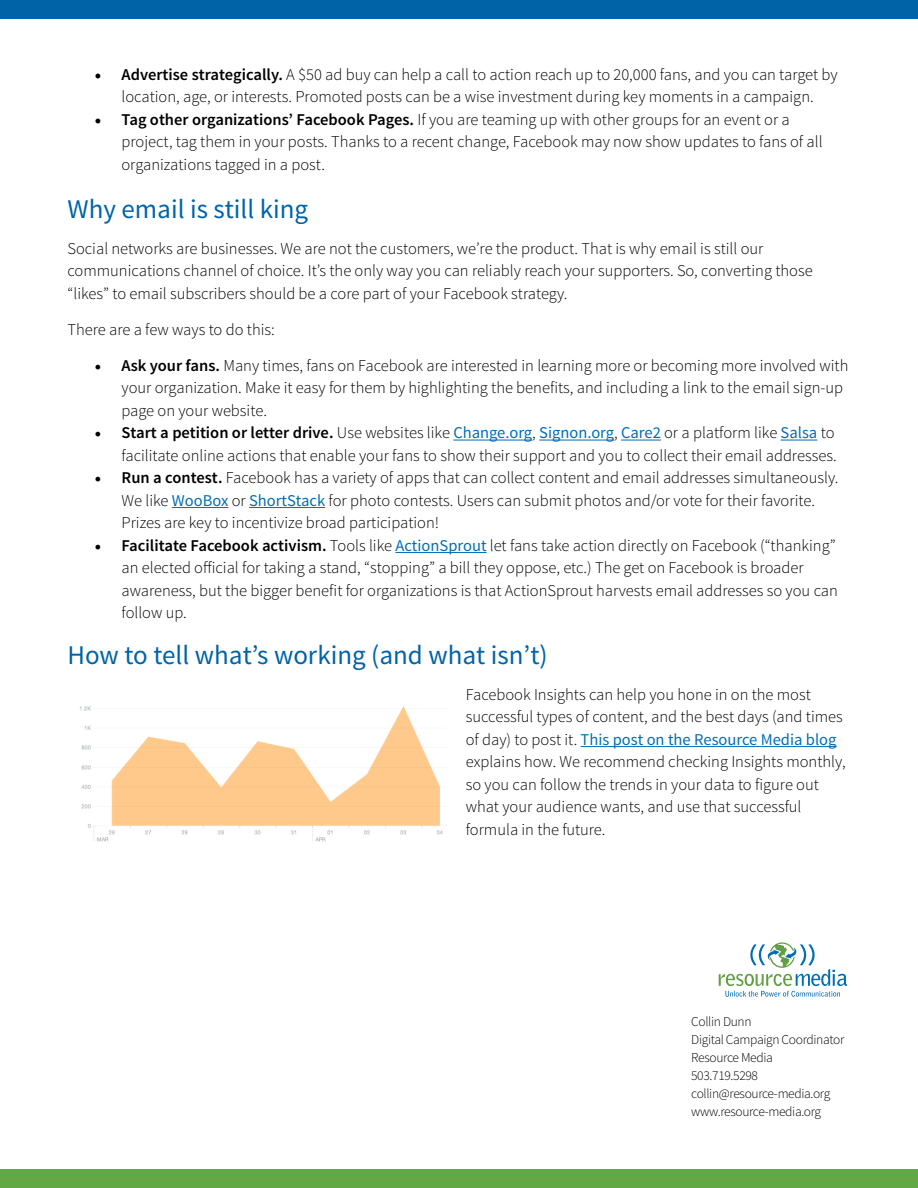
<style>
.page{position:relative;width:918px;height:1188px;background:#fff}
.page>*{position:absolute;margin:0;border:0;box-sizing:border-box;transform-origin:0 0}
.t1{font:27px "Source Sans Pro";color:#0063a7}
.t2{font:300 16.5px/22.5px "Source Sans Pro";color:#000}
.t3{font:300 13.5px/18px "Source Sans Pro";letter-spacing:-.025em;color:#000}
.s1{font-family:"Minion Pro";font-weight:600;font-size:18px}
.s2{font-weight:600}
.s3{font-family:"Minion Pro";font-weight:400;font-size:18px}
.s4{font-weight:400;color:#006db6}
</style>
<div class="page">
<div style="left:1px;top:1169px;width:917px;height:19px;background:#62a844"></div>
<div style="left:1px;top:0;width:917px;height:19px;background:#0063a7"></div>
<hr style="left:453px;top:440px;width:79px;height:1px;background:#006db6">
<hr style="left:539px;top:440px;width:75px;height:1px;background:#006db6">
<hr style="left:621px;top:440px;width:40px;height:1px;background:#006db6">
<hr style="left:781px;top:440px;width:36px;height:1px;background:#006db6">
<hr style="left:172px;top:507px;width:56px;height:1px;background:#006db6">
<hr style="left:249px;top:507px;width:76px;height:1px;background:#006db6">
<hr style="left:395px;top:552px;width:92px;height:1px;background:#006db6">
<hr style="left:581px;top:746px;width:256px;height:1px;background:#006db6">
<img style="left:79px;top:706px;width:364px;height:136px">
<svg style="left:719px;top:942px;width:128px;height:55px"></svg>
<p class="t2" style="left:94px;top:63px;width:745px;text-align:center"><span class="s1">•</span> <span class="s2">Advertise strategically.</span> A $50 ad buy can help a call to action reach up to 20,000 fans, and you can target by location, age, or interests. Promoted posts can be a wise investment during key moments in a campaign.</p>
<p class="t2" style="left:122px;top:108px;width:703px;text-indent:-27px"><span class="s1">•</span> <span class="s2">Tag other organizations’ Facebook Pages.</span> If you are teaming up with other groups for an event or a project, tag them in your posts. Thanks to a recent change, Facebook may now show updates to fans of all organizations tagged in a post.</p>
<h1 class="t1" style="left:68px;top:192px;width:242px">Why email is still king</h1>
<p class="t2" style="left:68px;top:237px;width:747px">Social networks are businesses. We are not the customers, we’re the product. That is why email is still our communications channel of choice. It’s the only way you can reliably reach your supporters. So, converting those “likes” to email subscribers should be a core part of your Facebook strategy.</p>
<p class="t2" style="left:68px;top:318px;width:209px">There are a few ways to do this:</p>
<p class="t2" style="left:122px;top:354px;width:728px;text-indent:-27px"><span class="s3">•</span> <span class="s2">Ask your fans.</span> Many times, fans on Facebook are interested in learning more or becoming more involved with your organization. Make it easy for them by highlighting the benefits, and including a link to the email sign-up page on your website.</p>
<p class="t2" style="left:94px;top:422px;width:744px;text-align:right"><span class="s3">•</span> <span class="s2">Start a petition or letter drive.</span> Use websites like <span class="s4">Change.org</span>, <span class="s4">Signon.org</span>, <span class="s4">Care2</span> or a platform like <span class="s4">Salsa</span> to facilitate online actions that enable your fans to show their support and you to collect their email addresses.</p>
<p class="t2" style="left:122px;top:467px;width:719px;text-indent:-27px"><span class="s3">•</span> <span class="s2">Run a contest.</span> Facebook has a variety of apps that can collect content and email addresses simultaneously.<br>We like <span class="s4">WooBox</span> or <span class="s4">ShortStack</span> for photo contests. Users can submit photos and/or vote for their favorite.<br>Prizes are key to incentivize broad participation!</p>
<p class="t2" style="left:122px;top:534px;width:718px;text-indent:-27px"><span class="s3">•</span> <span class="s2">Facilitate Facebook activism.</span> Tools like <span class="s4">ActionSprout</span> let fans take action directly on Facebook (“thanking” an elected official for taking a stand, “stopping” a bill they oppose, etc.) The get on Facebook is broader awareness, but the bigger benefit for organizations is that ActionSprout harvests email addresses so you can follow up.</p>
<h1 class="t1" style="left:68px;top:638px;width:482px">How to tell what’s working (and what isn’t)</h1>
<p class="t2" style="left:466px;top:683px;width:381px">Facebook Insights can help you hone in on the most successful types of content, and the best days (and times of day) to post it. <span class="s4">This post on the Resource Media blog </span>explains how. We recommend checking Insights monthly, so you can follow the trends in your data to figure out what your audience wants, and use that successful formula in the future.</p>
<p class="t3" style="left:691px;top:1013px;width:155px">Collin Dunn<br>Digital Campaign Coordinator<br>Resource Media<br>503.719.5298 collin@resource-media.org www.resource-media.org</p>
</div>
